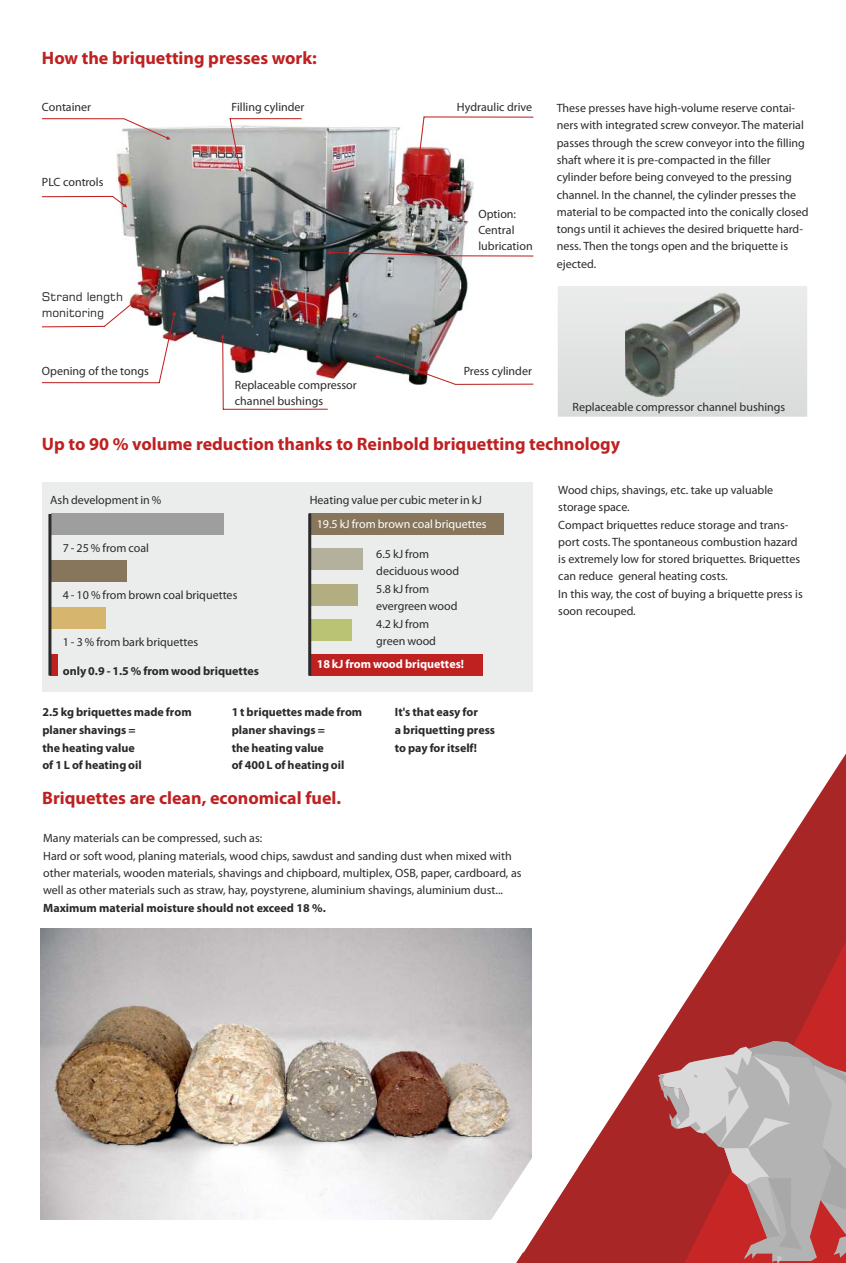
<style>
.page{position:relative;width:846px;height:1263px;background:#fff}
.page>*{position:absolute;margin:0;border:0;box-sizing:border-box;transform-origin:0 0}
.t1{font:700 18px "Myriad Pro";color:#bf2121}
.t2{font:12px/17.2px "Myriad Pro";color:#2b2929}
.t3{font:700 12px/17.9px "Myriad Pro";color:#2b2929}
.t4{font:12px "Myriad Pro";color:#fff}
.t5{font:700 12px "Myriad Pro";color:#fff}
.t6{font:12px/16.2px "Square 721 BT";color:#2b2929}
</style>
<div class="page">
<svg style="left:502px;top:753px;width:344px;height:510px"></svg>
<svg style="left:673px;top:924px;width:173px;height:117px;background:#b84646"></svg>
<svg style="left:657px;top:1041px;width:189px;height:222px;background:#b88080"></svg>
<img style="left:40px;top:929px;width:491px;height:291px">
<div style="left:42px;top:482px;width:490px;height:210px;background:#ebeded"></div>
<div style="left:51px;top:513px;width:173px;height:22px;background:#9e9e9e"></div>
<div style="left:51px;top:560px;width:75px;height:22px;background:#87755c"></div>
<div style="left:50px;top:607px;width:55px;height:22px;background:#d6b56e"></div>
<svg style="left:51px;top:654px;width:7px;height:22px"></svg>
<hr style="left:49px;top:514px;width:2px;height:162px;background:#2b2929">
<div style="left:309px;top:513px;width:195px;height:22px;background:#87755c"></div>
<div style="left:309px;top:654px;width:174px;height:22px;background:#bf2121"></div>
<div style="left:309px;top:619px;width:42px;height:21px;background:#bac273"></div>
<div style="left:309px;top:584px;width:49px;height:21px;background:#b3ad82"></div>
<div style="left:309px;top:549px;width:54px;height:21px;background:#b3b09c"></div>
<hr style="left:308px;top:513px;width:3px;height:163px;background:#2b2929">
<img style="left:117px;top:126px;width:356px;height:258px">
<svg style="left:42px;top:118px;width:128px;height:22px"></svg>
<svg style="left:229px;top:118px;width:73px;height:54px;background:#c6bebd"></svg>
<svg style="left:42px;top:196px;width:85px;height:11px"></svg>
<svg style="left:221px;top:334px;width:107px;height:76px"></svg>
<svg style="left:42px;top:295px;width:134px;height:88px"></svg>
<svg style="left:415px;top:116px;width:118px;height:62px"></svg>
<svg style="left:327px;top:251px;width:206px;height:6px"></svg>
<svg style="left:375px;top:355px;width:158px;height:30px"></svg>
<svg style="left:478px;top:1146px;width:100px;height:106px"></svg>
<svg style="left:558px;top:286px;width:249px;height:131px;background:#e1e2e2"></svg>
<img style="left:625px;top:294px;width:114px;height:102px">
<h1 class="t1" style="left:42px;top:50px;width:276px">How the briquetting presses work:</h1>
<p class="t2" style="left:42px;top:99px;width:51px">Container</p>
<p class="t2" style="left:232px;top:99px;width:74px">Filling cylinder</p>
<p class="t2" style="left:42px;top:175px;width:63px">PLC controls</p>
<p class="t6" style="left:42px;top:289px;width:83px">Strand length monitoring</p>
<p class="t2" style="left:457px;top:99px;width:77px">Hydraulic drive</p>
<p class="t2" style="left:478px;top:207px;width:56px;line-height:15.9px">Option:<br>Central lubrication</p>
<p class="t2" style="left:42px;top:363px;width:108px">Opening of the tongs</p>
<p class="t2" style="left:464px;top:363px;width:70px">Press cylinder</p>
<p class="t2" style="left:235px;top:378px;width:123px;line-height:15.9px">Replaceable compressor channel bushings</p>
<p class="t2" style="left:557px;top:100px;width:253px">These presses have high-volume reserve contai&shy;ners with integrated screw conveyor. The material passes through the screw conveyor into the filling shaft where it is pre-compacted in the filler cylinder before being conveyed to the pressing channel. In the channel, the cylinder presses the material to be compacted into the conically closed tongs until it achieves the desired briquette hard&shy;ness. Then the tongs open and the briquette is ejected.</p>
<p class="t2" style="left:572px;top:399px;width:214px">Replaceable compressor channel bushings</p>
<h1 class="t1" style="left:42px;top:437px;width:580px">Up to 90 % volume reduction thanks to Reinbold briquetting technology</h1>
<p class="t2" style="left:310px;top:492px;width:174px">Heating value per cubic meter in kJ</p>
<p class="t2" style="left:50px;top:492px;width:113px">Ash development in %</p>
<p class="t2" style="left:63px;top:540px;width:88px">7 - 25 % from coal</p>
<p class="t2" style="left:63px;top:587px;width:176px">4 - 10 % from brown coal briquettes</p>
<p class="t2" style="left:63px;top:634px;width:137px">1 - 3 % from bark briquettes</p>
<p class="t3" style="left:63px;top:663px;width:198px">only 0.9 - 1.5 % from wood briquettes</p>
<p class="t3" style="left:42px;top:704px;width:151px">2.5 kg briquettes made from planer shavings =<br>the heating value<br>of 1 L of heating oil</p>
<p class="t3" style="left:232px;top:704px;width:132px">1 t briquettes made from planer shavings =<br>the heating value<br>of 400 L of heating oil</p>
<p class="t3" style="left:395px;top:704px;width:102px">It's that easy for<br>a briquetting press to pay for itself!</p>
<p class="t4" style="left:317px;top:519px;width:171px">19.5 kJ from brown coal briquettes</p>
<p class="t2" style="left:376px;top:546px;width:84px">6.5 kJ from deciduous wood</p>
<p class="t2" style="left:376px;top:581px;width:83px">5.8 kJ from evergreen wood</p>
<p class="t2" style="left:376px;top:616px;width:61px">4.2 kJ from green wood</p>
<p class="t5" style="left:317px;top:659px;width:149px">18 kJ from wood briquettes!</p>
<h1 class="t1" style="left:42px;top:790px;width:300px">Briquettes are clean, economical fuel.</h1>
<p class="t2" style="left:43px;top:831px;width:480px">Many materials can be compressed, such as:<br>Hard or soft wood, planing materials, wood chips, sawdust and sanding dust when mixed with other materials, wooden materials, shavings and chipboard, multiplex, OSB, paper, cardboard, as well as other materials such as straw, hay, poystyrene, aluminium shavings, aluminium dust...</p>
<p class="t3" style="left:43px;top:900px;width:284px">Maximum material moisture should not exceed 18 %.</p>
<p class="t2" style="left:558px;top:482px;width:246px">Wood chips, shavings, etc. take up valuable storage space.<br>Compact briquettes reduce storage and trans&shy;port costs. The spontaneous combustion hazard is extremely low for stored briquettes. Briquettes can reduce general heating costs.<br>In this way, the cost of buying a briquette press is soon recouped.</p>
</div>
